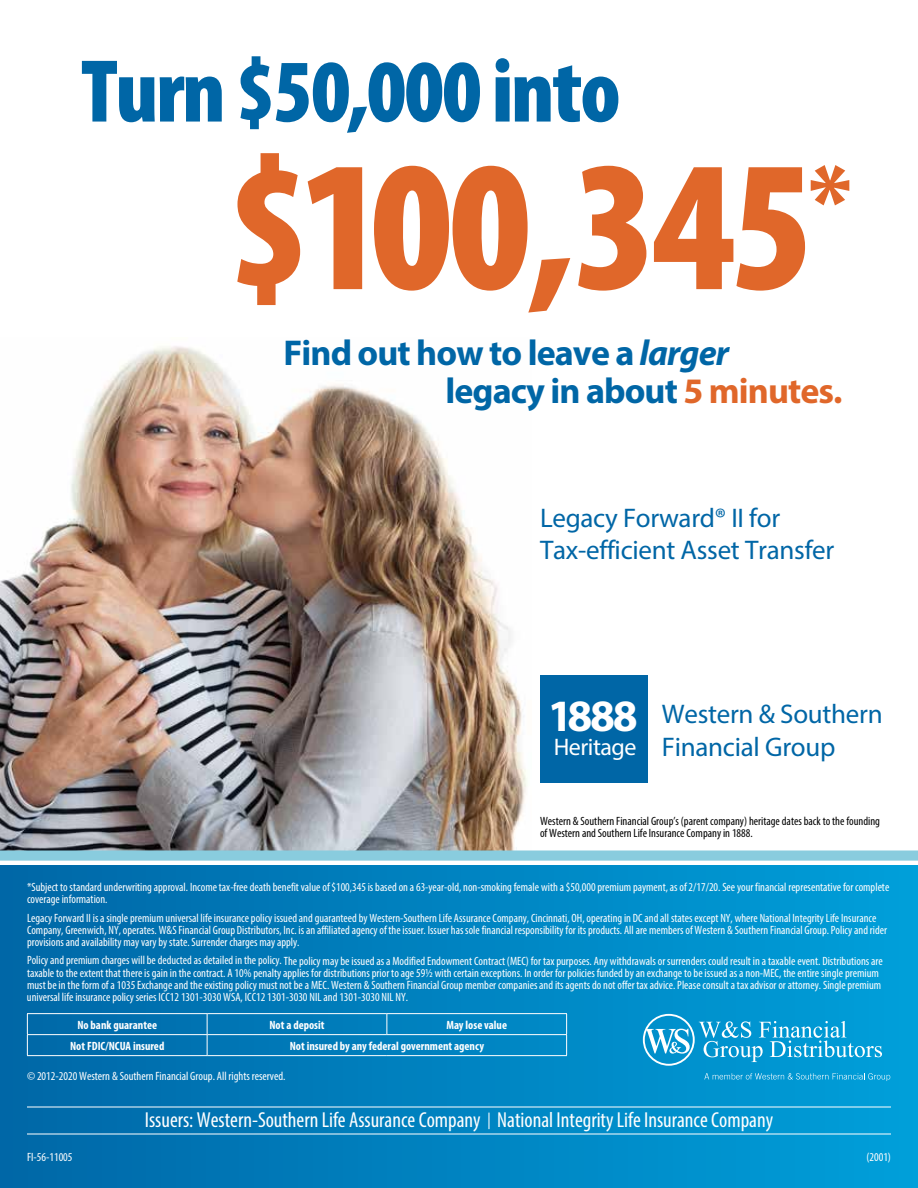
<style>
.page{position:relative;width:918px;height:1188px;background:#fff}
.page>*{position:absolute;margin:0;border:0;box-sizing:border-box;transform-origin:0 0}
.t1{font:900 condensed 187.5px "Myriad Pro";letter-spacing:-.025em;color:#e0672a}
.t2{font:900 condensed 90px "Myriad Pro";letter-spacing:-.025em;color:#0066a6}
.t3{font:700 45px "Myriad Pro";color:#fff}
.t4{font:700 36px/39px "Myriad Pro";letter-spacing:-.025em;color:#0066a6}
.t5{font:27px/32.4px "Myriad Pro";letter-spacing:-.01em;color:#0066a6}
.t6{font:24px "Myriad Pro";letter-spacing:-.02em;color:#fff}
.t7{font:condensed 21.75px "Myriad Pro";color:#fff}
.t8{font:condensed 12px/12px "Myriad Pro";color:#fff}
.t9{font:condensed 12px/12px "Myriad Pro";color:#000}
.t10{font:700 condensed 12px "Myriad Pro";color:#fff}
.s1{font-style:italic}
.s2{color:#e0672a}
.s3{font-size:16.5px}
</style>
<div class="page">
<img style="left:0;top:346px;width:527px;height:504px">
<div style="left:0;top:866px;width:918px;height:322px;background:linear-gradient(to right,#0168a7,#01a0da)"></div>
<svg style="left:0;top:850px;width:918px;height:11px;background:#8fccdd"></svg>
<hr style="left:27px;top:1013px;width:180px;height:1px;background:#fff">
<hr style="left:207px;top:1013px;width:180px;height:1px;background:#fff">
<hr style="left:387px;top:1013px;width:180px;height:1px;background:#fff">
<svg style="left:387px;top:1014px;width:1px;height:20px"></svg>
<hr style="left:27px;top:1034px;width:180px;height:1px;background:#fff">
<svg style="left:27px;top:1014px;width:1px;height:41px"></svg>
<hr style="left:207px;top:1034px;width:180px;height:1px;background:#fff">
<svg style="left:207px;top:1014px;width:1px;height:41px"></svg>
<hr style="left:387px;top:1034px;width:180px;height:1px;background:#fff">
<svg style="left:566px;top:1014px;width:1px;height:41px"></svg>
<hr style="left:27px;top:1055px;width:180px;height:1px;background:#fff">
<hr style="left:207px;top:1055px;width:180px;height:1px;background:#fff">
<hr style="left:387px;top:1055px;width:180px;height:1px;background:#fff">
<hr style="left:27px;top:1134px;width:864px;height:1px;background:#fff">
<hr style="left:27px;top:1107px;width:864px;height:1px;background:#fff">
<svg style="left:704px;top:1073px;width:186px;height:8px"></svg>
<svg style="left:643px;top:1014px;width:239px;height:52px;background:#2ba7d9"></svg>
<div style="left:540px;top:675px;width:108px;height:108px;background:#0066a6"></div>
<h2 class="t2" style="left:81px;top:41px;width:541px">Turn $50,000 into</h2>
<h1 class="t1" style="left:227px;top:122px;width:625px">$100,345<sup>*</sup></h1>
<h3 class="t4" style="left:446px;top:332px;width:399px;text-indent:-162px">Find out how to leave a <span class="s1">larger<br></span>legacy in about <span class="s2">5 minutes.</span></h3>
<h3 class="t5" style="left:540px;top:501px;width:296px">Legacy Forward® II for<br>Tax-efficient Asset Transfer</h3>
<h3 class="t3" style="left:548px;top:687px;width:91px">1888</h3>
<h3 class="t6" style="left:554px;top:733px;width:84px">Heritage</h3>
<h3 class="t5" style="left:662px;top:698px;width:222px">Western &amp; Southern<br>Financial Group</h3>
<p class="t9" style="left:540px;top:815px;width:342px">Western &amp; Southern Financial Group’s (parent company) heritage dates back to the founding of Western and Southern Life Insurance Company in 1888.</p>
<p class="t8" style="left:27px;top:881px;width:864px">*Subject to standard underwriting approval. Income tax-free death benefit value of $100,345 is based on a 63-year-old, non-smoking female with a $50,000 premium payment, as of 2/17/20. See your financial representative for complete coverage information.</p>
<p class="t8" style="left:27px;top:912px;width:862px">Legacy Forward II is a single premium universal life insurance policy issued and guaranteed by Western-Southern Life Assurance Company, Cincinnati, OH, operating in DC and all states except NY, where National Integrity Life Insurance<br>Company, Greenwich, NY, operates. W&amp;S Financial Group Distributors, Inc. is an affiliated agency of the issuer. Issuer has sole financial responsibility for its products. All are members of Western &amp; Southern Financial Group. Policy and rider provisions and availability may vary by state. Surrender charges may apply.</p>
<p class="t8" style="left:27px;top:954px;width:857px">Policy and premium charges will be deducted as detailed in the policy. The policy may be issued as a Modified Endowment Contract (MEC) for tax purposes. Any withdrawals or surrenders could result in a taxable event. Distributions are taxable to the extent that there is gain in the contract. A 10% penalty applies for distributions prior to age 59½ with certain exceptions. In order for policies funded by an exchange to be issued as a non-MEC, the entire single premium must be in the form of a 1035 Exchange and the existing policy must not be a MEC. Western &amp; Southern Financial Group member companies and its agents do not offer tax advice. Please consult a tax advisor or attorney. Single premium universal life insurance policy series ICC12 1301-3030 WSA, ICC12 1301-3030 NIL and 1301-3030 NIL NY.</p>
<p class="t10" style="left:77px;top:1017px;width:81px">No bank guarantee</p>
<p class="t10" style="left:269px;top:1017px;width:57px">Not a deposit</p>
<p class="t10" style="left:446px;top:1017px;width:62px">May lose value</p>
<p class="t10" style="left:70px;top:1038px;width:96px">Not FDIC/NCUA insured</p>
<p class="t10" style="left:290px;top:1038px;width:196px">Not insured by any federal government agency</p>
<p class="t8" style="left:27px;top:1070px;width:260px">© 2012-2020 Western &amp; Southern Financial Group. All rights reserved.</p>
<p class="t8" style="left:27px;top:1151px;width:47px">FI-56-11005</p>
<h3 class="t7" style="left:145px;top:1107px;width:630px">Issuers: Western-Southern Life Assurance Company <span class="s3">|</span> National Integrity Life Insurance Company</h3>
<p class="t8" style="left:866px;top:1151px;width:26px">(2001)</p>
</div>
